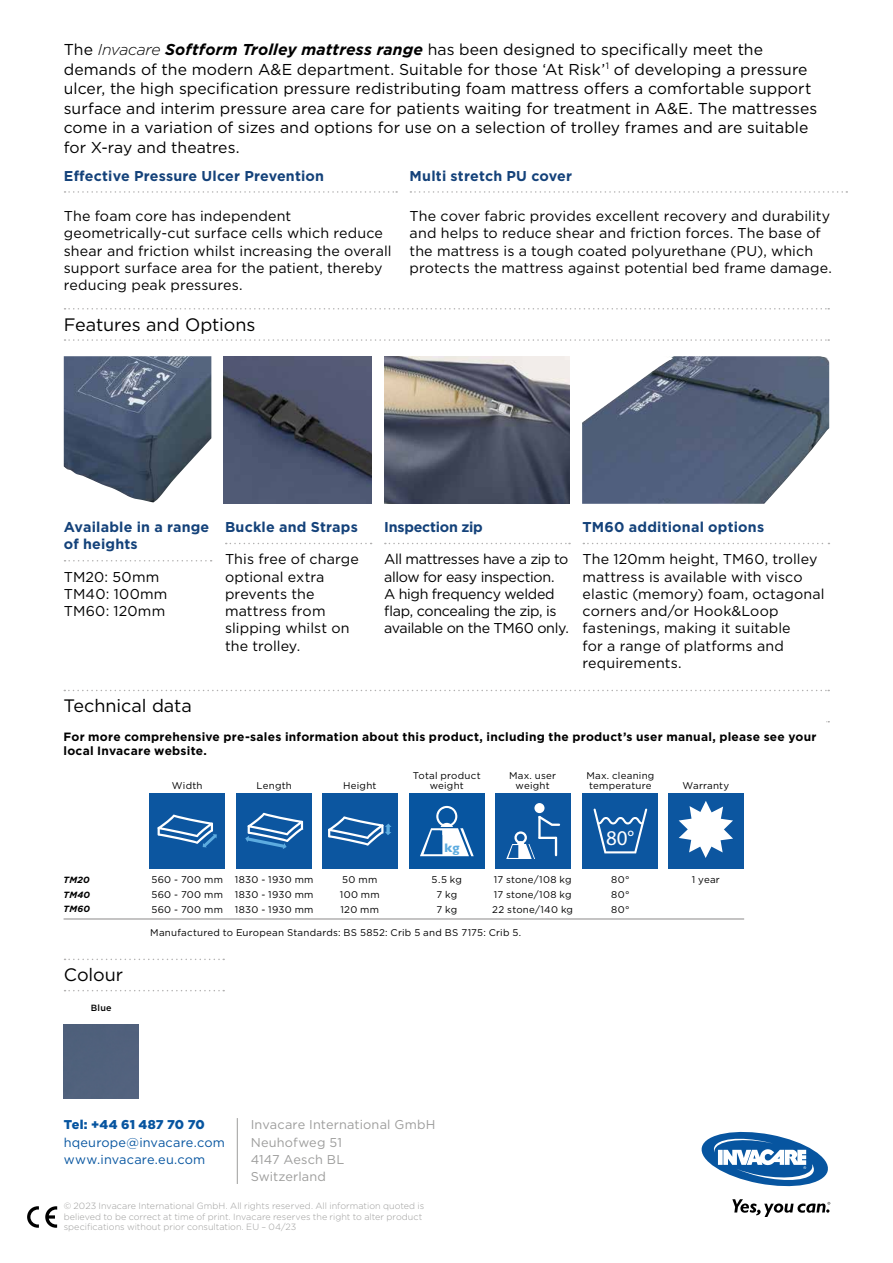
<style>
.page{position:relative;width:893px;height:1263px;background:#fff}
.page>*{position:absolute;margin:0;border:0;box-sizing:border-box;transform-origin:0 0}
.t1{font:21px "Myriad Pro";color:#fff}
.t2{font:18px "Gotham";letter-spacing:-.005em;color:#000}
.t3{font:15.75px/19.5px "Gotham";letter-spacing:.005em;color:#000}
.t4{font:14.25px/17.2px "Gotham";letter-spacing:.005em;color:#000}
.t5{font:700 14.25px/17.2px "Gotham";letter-spacing:.015em;color:#14427a}
.t6{font:14.25px/17.2px "Gotham";letter-spacing:-.02em;color:#000}
.t7{font:700 14.25px "Gotham";letter-spacing:-.015em;color:#14427a}
.t8{font:12.75px/17.2px "Gotham";letter-spacing:.015em;color:#9d9d9c}
.t9{font:12.75px/17.2px "Gotham";letter-spacing:.015em;color:#0755a0}
.t10{font:900 12.75px "Gotham";letter-spacing:.01em;color:#0755a0}
.t11{font:700 12.6px "Gill Sans";color:#5dace0}
.t12{font:700 12px/14.4px "Gotham";letter-spacing:.02em;color:#000}
.t13{font:9.75px/14.7px "Gotham";letter-spacing:.025em;color:#000;text-align:justify}
.t14{font:300 9px/10.8px "Gotham";letter-spacing:.005em;color:#9d9d9c}
.t15{font:italic 700 9px/14.7px "Gotham";letter-spacing:.03em;color:#000;text-align:justify}
.t16{font:500 9px "Gotham";color:#000}
.s1{font-weight:300;font-style:italic}
.s2{font-weight:700;font-style:italic}
</style>
<div class="page">
<svg style="left:45px;top:1206px;width:12px;height:22px"></svg>
<svg style="left:27px;top:1206px;width:12px;height:22px"></svg>
<svg style="left:65px;top:308px;width:764px;height:1px"></svg>
<svg style="left:65px;top:339px;width:764px;height:2px"></svg>
<svg style="left:65px;top:560px;width:147px;height:1px"></svg>
<img style="left:64px;top:356px;width:147px;height:146px">
<svg style="left:385px;top:543px;width:185px;height:1px"></svg>
<img style="left:384px;top:356px;width:186px;height:148px">
<svg style="left:583px;top:543px;width:246px;height:1px"></svg>
<hr style="left:64px;top:918px;width:680px;height:2px;background:#b2b1b1">
<svg style="left:64px;top:690px;width:765px;height:1px"></svg>
<div style="left:149px;top:793px;width:76px;height:76px;background:#0c56a0"></div>
<svg style="left:158px;top:814px;width:59px;height:33px"></svg>
<div style="left:236px;top:793px;width:76px;height:76px;background:#0c56a0"></div>
<svg style="left:245px;top:813px;width:58px;height:36px"></svg>
<svg style="left:65px;top:959px;width:159px;height:1px"></svg>
<svg style="left:65px;top:990px;width:159px;height:1px"></svg>
<div style="left:322px;top:793px;width:76px;height:76px;background:#0c56a0"></div>
<svg style="left:328px;top:816px;width:64px;height:30px"></svg>
<div style="left:409px;top:793px;width:76px;height:76px;background:#0755a0"></div>
<svg style="left:420px;top:806px;width:54px;height:50px"></svg>
<div style="left:495px;top:793px;width:75px;height:76px;background:#0c56a0"></div>
<div style="left:514px;top:831px;width:13px;height:13px;border:2px solid #fff;border-radius:50%"></div>
<div style="left:534px;top:803px;width:10px;height:10px;background:#fff;border-radius:50%"></div>
<hr style="left:538px;top:817px;width:3px;height:21px;background:#fff">
<svg style="left:538px;top:815px;width:23px;height:12px"></svg>
<svg style="left:506px;top:837px;width:51px;height:22px"></svg>
<div style="left:583px;top:793px;width:75px;height:76px;background:#0c56a0"></div>
<svg style="left:593px;top:808px;width:54px;height:45px"></svg>
<img style="left:582px;top:356px;width:247px;height:148px">
<svg style="left:410px;top:191px;width:437px;height:2px"></svg>
<svg style="left:65px;top:191px;width:332px;height:2px"></svg>
<img style="left:224px;top:356px;width:147px;height:148px">
<svg style="left:226px;top:543px;width:146px;height:1px"></svg>
<div style="left:668px;top:793px;width:76px;height:76px;background:#0c56a0"></div>
<svg style="left:679px;top:801px;width:54px;height:57px"></svg>
<hr style="left:237px;top:1118px;width:1px;height:66px;background:#9d9d9c">
<div style="left:64px;top:1024px;width:75px;height:75px;background:#50617c"></div>
<svg style="left:701px;top:1131px;width:127px;height:56px"></svg>
<svg style="left:732px;top:1199px;width:98px;height:18px"></svg>
<p class="t3" style="left:64px;top:39px;width:755px">The <span class="s1">Invacare</span> <span class="s2">Softform Trolley mattress range</span> has been designed to specifically meet the demands of the modern A&amp;E department. Suitable for those ‘At Risk’<sup>1</sup> of developing a pressure ulcer, the high specification pressure redistributing foam mattress offers a comfortable support surface and interim pressure area care for patients waiting for treatment in A&amp;E. The mattresses come in a variation of sizes and options for use on a selection of trolley frames and are suitable for X-ray and theatres.</p>
<p class="t5" style="left:64px;top:167px;width:262px">Effective Pressure Ulcer Prevention</p>
<p class="t4" style="left:64px;top:207px;width:329px">The foam core has independent geometrically-cut surface cells which reduce shear and friction whilst increasing the overall support surface area for the patient, thereby reducing peak pressures.</p>
<p class="t2" style="left:64px;top:313px;width:193px">Features and Options</p>
<p class="t5" style="left:410px;top:167px;width:164px">Multi stretch PU cover</p>
<p class="t4" style="left:410px;top:207px;width:424px">The cover fabric provides excellent recovery and durability and helps to reduce shear and friction forces. The base of the mattress is a tough coated polyurethane (PU), which protects the mattress against potential bed frame damage.</p>
<p class="t5" style="left:64px;top:518px;width:147px">Available in a range of heights</p>
<p class="t4" style="left:64px;top:567px;width:105px">TM20: 50mm<br>TM40: 100mm<br>TM60: 120mm</p>
<p class="t5" style="left:225px;top:518px;width:134px">Buckle and Straps</p>
<p class="t4" style="left:225px;top:550px;width:135px">This free of charge optional extra prevents the mattress from slipping whilst on the trolley.</p>
<p class="t2" style="left:64px;top:695px;width:130px">Technical data</p>
<p class="t7" style="left:384px;top:518px;width:100px">Inspection zip</p>
<p class="t6" style="left:384px;top:550px;width:186px">All mattresses have a zip to allow for easy inspection.<br>A high frequency welded flap, concealing the zip, is available on the TM60 only.</p>
<p class="t5" style="left:583px;top:518px;width:183px">TM60 additional options</p>
<p class="t4" style="left:583px;top:550px;width:244px">The 120mm height, TM60, trolley mattress is available with visco elastic (memory) foam, octagonal corners and/or Hook&amp;Loop fastenings, making it suitable<br>for a range of platforms and requirements.</p>
<p class="t12" style="left:64px;top:729px;width:754px">For more comprehensive pre-sales information about this product, including the product’s user manual, please see your local Invacare website.</p>
<p class="t15" style="left:64px;top:872px;width:28px">TM20<br>TM40<br>TM60</p>
<p class="t2" style="left:64px;top:963px;width:61px">Colour</p>
<p class="t16" style="left:91px;top:1002px;width:22px">Blue</p>
<p class="t13" style="left:172px;top:778px;width:32px">Width</p>
<p class="t13" style="left:257px;top:778px;width:37px">Length</p>
<p class="t13" style="left:151px;top:872px;width:73px">560 - 700 mm 560 - 700 mm 560 - 700 mm</p>
<p class="t13" style="left:235px;top:872px;width:80px">1830 - 1930 mm 1830 - 1930 mm 1830 - 1930 mm</p>
<p class="t13" style="left:343px;top:778px;width:35px">Height</p>
<p class="t13" style="left:413px;top:770px;width:69px;line-height:10.5px;text-align:center">Total product weight</p>
<p class="t13" style="left:509px;top:770px;width:49px;line-height:10.5px;text-align:center">Max. user weight</p>
<p class="t11" style="left:444px;top:837px;width:17px">kg</p>
<p class="t13" style="left:340px;top:872px;width:41px;text-align:left">50 mm<br>100 mm<br>120 mm</p>
<p class="t13" style="left:432px;top:872px;width:32px;text-align:center">5.5 kg<br>7 kg<br>7 kg</p>
<p class="t13" style="left:492px;top:872px;width:82px;text-align:left">17 stone/108 kg<br>17 stone/108 kg<br>22 stone/140 kg</p>
<p class="t13" style="left:150px;top:925px;width:373px">Manufactured to European Standards: BS 5852: Crib 5 and BS 7175: Crib 5.</p>
<p class="t13" style="left:586px;top:770px;width:69px;line-height:10.5px">Max. cleaning temperature</p>
<h1 class="t1" style="left:606px;top:825px;width:30px">80°</h1>
<p class="t13" style="left:611px;top:872px;width:20px">80° 80° 80°</p>
<p class="t13" style="left:682px;top:778px;width:48px">Warranty</p>
<p class="t13" style="left:692px;top:872px;width:30px">1 year</p>
<p class="t10" style="left:64px;top:1116px;width:143px">Tel: +44 61 487 70 70</p>
<p class="t9" style="left:64px;top:1133px;width:163px">hqeurope@invacare.com www.invacare.eu.com</p>
<p class="t8" style="left:251px;top:1116px;width:186px">Invacare International GmbH<br>Neuhofweg 51<br>4147 Aesch BL<br>Switzerland</p>
<p class="t14" style="left:64px;top:1200px;width:362px">© 2023 Invacare International GmbH. All rights reserved. All information quoted is believed to be correct at time of print. Invacare reserves the right to alter product specifications without prior consultation. EU – 04/23</p>
</div>
